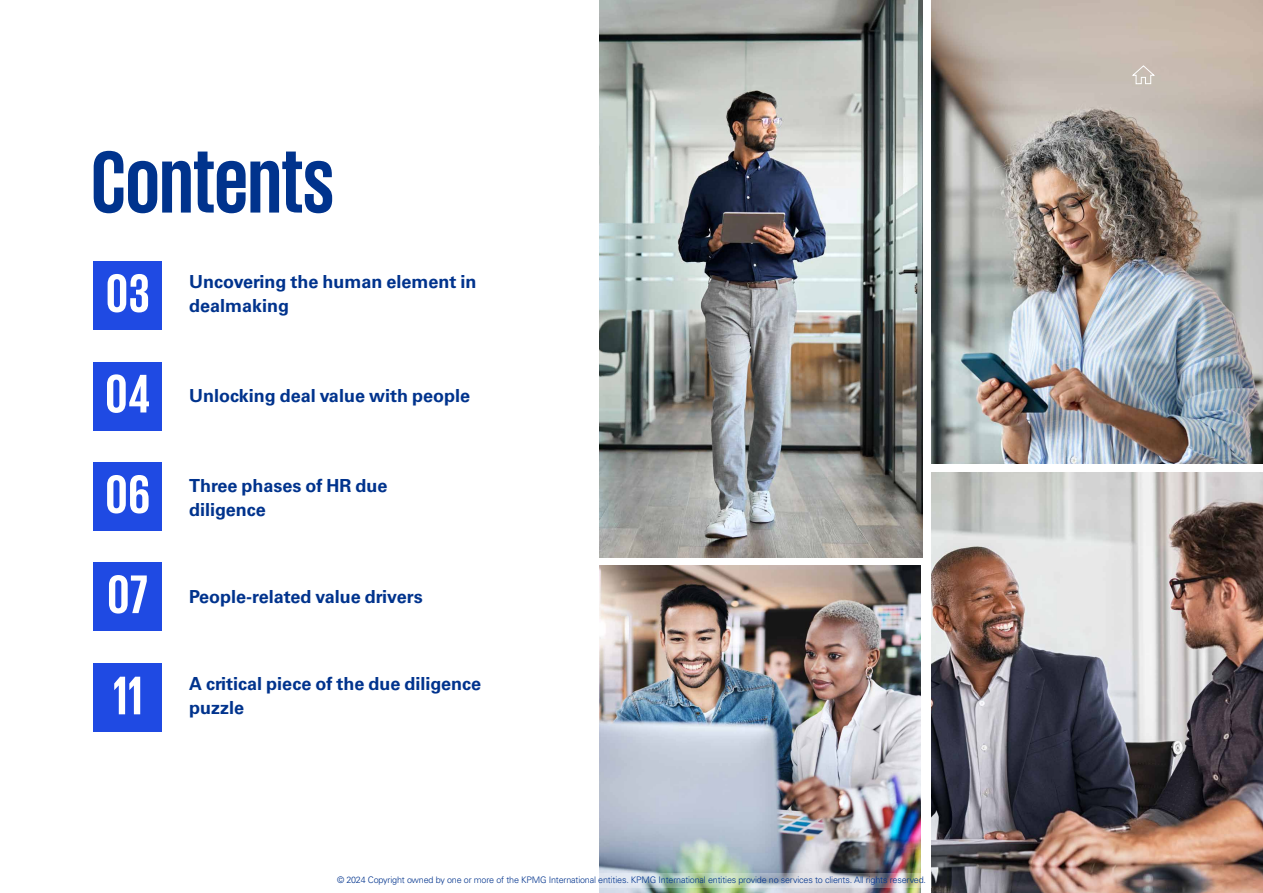
<style>
.page{position:relative;width:1263px;height:893px;background:#fff}
.page>*{position:absolute;margin:0;border:0;box-sizing:border-box;transform-origin:0 0}
.t1{font:700 90px "KPMG";letter-spacing:-.005em;color:#00338d}
.t2{font:700 55.5px "KPMG";letter-spacing:.02em;color:#fff}
.t3{font:700 18px/24px "Univers LT Std";color:#00338d}
.t4{font:300 9px "Univers LT Std";letter-spacing:-.02em;color:#00338d}
</style>
<div class="page">
<img style="left:932px;top:473px;width:331px;height:420px">
<img style="left:932px;top:0;width:331px;height:463px">
<img style="left:599px;top:0;width:324px;height:557px">
<img style="left:600px;top:566px;width:321px;height:327px">
<div style="left:94px;top:261px;width:68px;height:69px;background:#1f4ae3"></div>
<div style="left:94px;top:362px;width:68px;height:68px;background:#1f4ae3"></div>
<div style="left:94px;top:463px;width:68px;height:68px;background:#1f4ae3"></div>
<div style="left:94px;top:563px;width:68px;height:68px;background:#1f4ae3"></div>
<div style="left:94px;top:664px;width:68px;height:68px;background:#1f4ae3"></div>
<svg style="left:1131px;top:65px;width:25px;height:19px"></svg>
<img style="left:599px;top:873px;width:333px;height:14px">
<h1 class="t1" style="left:91px;top:137px;width:244px">Contents</h1>
<h2 class="t2" style="left:106px;top:265px;width:45px">03</h2>
<p class="t3" style="left:189px;top:269px;width:289px">Uncovering the human element in dealmaking</p>
<h2 class="t2" style="left:105px;top:366px;width:46px">04</h2>
<p class="t3" style="left:189px;top:383px;width:282px">Unlocking deal value with people</p>
<h2 class="t2" style="left:106px;top:466px;width:46px">06</h2>
<p class="t3" style="left:189px;top:473px;width:200px">Three phases of HR due diligence</p>
<h2 class="t2" style="left:107px;top:566px;width:42px">07</h2>
<p class="t3" style="left:189px;top:584px;width:235px">People-related value drivers</p>
<h2 class="t2" style="left:113px;top:668px;width:31px">11</h2>
<p class="t3" style="left:189px;top:671px;width:293px">A critical piece of the due diligence puzzle</p>
<p class="t4" style="left:337px;top:875px;width:590px">© 2024 Copyright owned by one or more of the KPMG International entities. KPMG International entities provide no services to clients. All rights reserved.</p>
</div>
